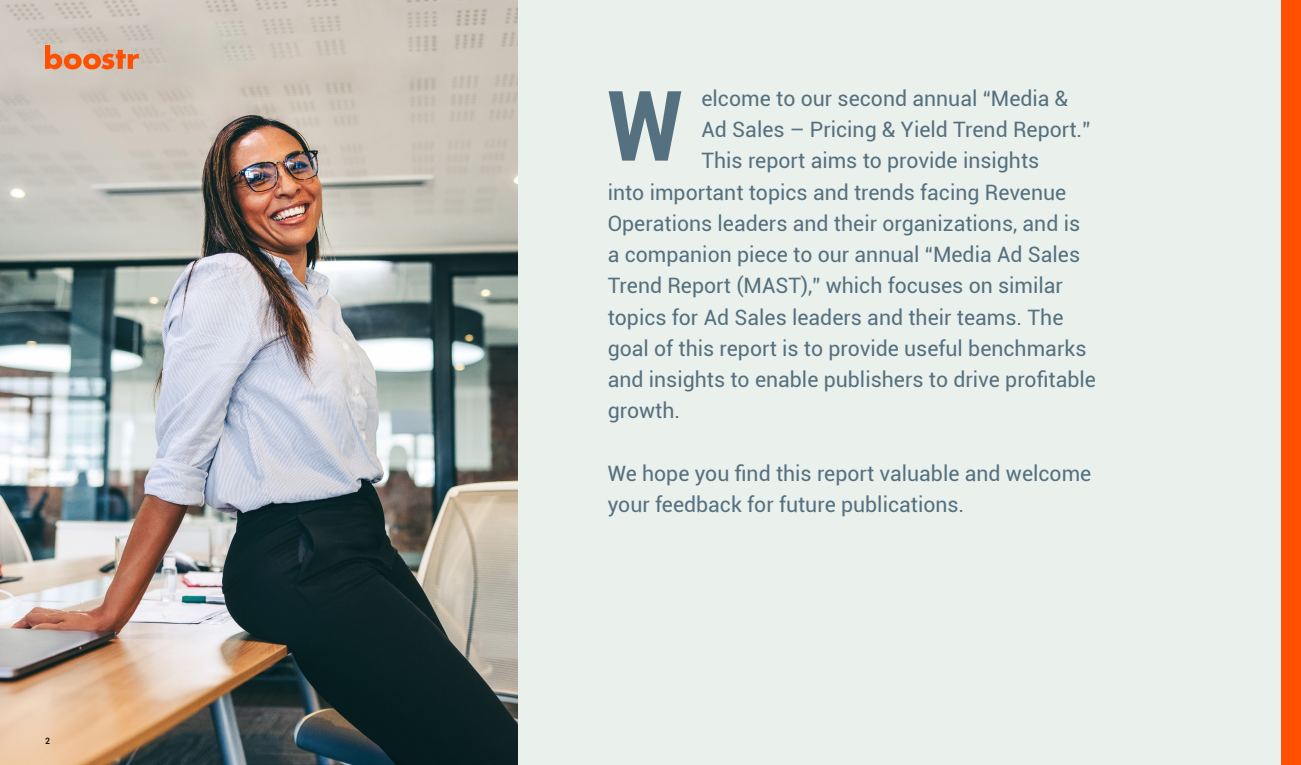
<style>
.page{position:relative;width:1301px;height:765px;background:#fff}
.page>*{position:absolute;margin:0;border:0;box-sizing:border-box;transform-origin:0 0}
.t1{font:700 condensed 97.5px "Roboto";color:#55707e}
.t2{font:21.25px/31.2px "Roboto";color:#55707e}
.t3{font:500 8.75px "Roboto";color:#000}
</style>
<div class="page">
<div style="left:0;top:0;width:1281px;height:765px;background:#eaf0ec"></div>
<div style="left:1281px;top:0;width:20px;height:765px;background:#fe5000"></div>
<img style="left:0;top:0;width:518px;height:765px">
<svg style="left:45px;top:45px;width:94px;height:24px;background:#e1916a"></svg>
<p class="t3" style="left:45px;top:734px;width:6px">2</p>
<p class="t2" style="left:701px;top:82px;width:368px">elcome to our second annual “Media &amp;</p>
<p class="t2" style="left:701px;top:113px;width:390px">Ad Sales – Pricing &amp; Yield Trend Report.”</p>
<p class="t2" style="left:701px;top:144px;width:339px">This report aims to provide insights</p>
<p class="t2" style="left:607px;top:176px;width:460px">into important topics and trends facing Revenue</p>
<p class="t2" style="left:607px;top:207px;width:474px">Operations leaders and their organizations, and is</p>
<p class="t2" style="left:607px;top:238px;width:474px">a companion piece to our annual “Media Ad Sales</p>
<p class="t2" style="left:607px;top:269px;width:457px">Trend Report (MAST),” which focuses on similar</p>
<p class="t2" style="left:607px;top:301px;width:457px">topics for Ad Sales leaders and their teams. The</p>
<p class="t2" style="left:607px;top:332px;width:480px">goal of this report is to provide useful benchmarks</p>
<p class="t2" style="left:607px;top:363px;width:490px">and insights to enable publishers to drive profitable</p>
<p class="t2" style="left:607px;top:394px;width:74px">growth.</p>
<h1 class="t1" style="left:608px;top:58px;width:76px">W</h1>
<p class="t2" style="left:607px;top:457px;width:485px">We hope you find this report valuable and welcome your feedback for future publications.</p>
</div>
